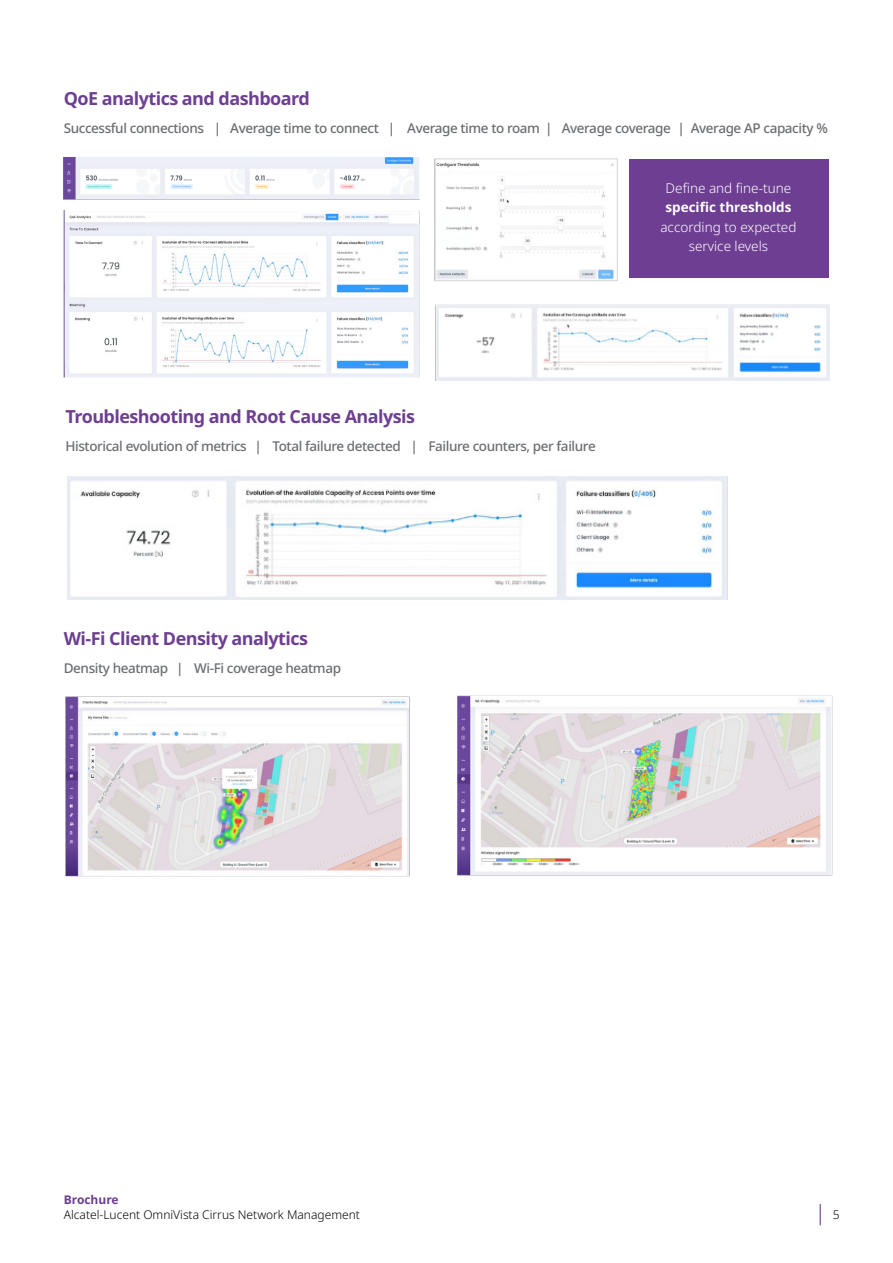
<style>
.page{position:relative;width:893px;height:1263px;background:#fff}
.page>*{position:absolute;margin:0;border:0;box-sizing:border-box;transform-origin:0 0}
.t1{font:700 18px "Noto Sans";letter-spacing:-.03em;color:#6d3e91}
.t2{font:500 13.5px "Noto Sans";letter-spacing:-.03em;color:#6a6d71}
.t3{font:300 13.5px/19.5px "Noto Sans";color:#fff;text-align:center}
.t4{font:700 13.5px "Noto Sans";color:#fff}
.t5{font:300 12px "Noto Sans";color:#000}
.t6{font:700 12px "Noto Sans";color:#6d3e91}
</style>
<div class="page">
<svg style="left:820px;top:1204px;width:1px;height:21px"></svg>
<div style="left:629px;top:159px;width:200px;height:119px;background:#6d3e91"></div>
<img style="left:64px;top:158px;width:355px;height:41px">
<img style="left:434px;top:159px;width:184px;height:122px">
<img style="left:64px;top:210px;width:355px;height:168px">
<img style="left:67px;top:477px;width:661px;height:123px">
<img style="left:436px;top:305px;width:393px;height:75px">
<img style="left:65px;top:697px;width:344px;height:179px">
<img style="left:457px;top:696px;width:376px;height:179px">
<h1 class="t1" style="left:64px;top:86px;width:248px">QoE analytics and dashboard</h1>
<p class="t2" style="left:64px;top:119px;width:766px">Successful connections | Average time to connect | Average time to roam | Average coverage | Average AP capacity %</p>
<h1 class="t1" style="left:65px;top:404px;width:351px">Troubleshooting and Root Cause Analysis</h1>
<p class="t2" style="left:65px;top:437px;width:532px">Historical evolution of metrics | Total failure detected | Failure counters, per failure</p>
<p class="t3" style="left:666px;top:178px;width:127px">Define and fine-tune</p>
<p class="t4" style="left:665px;top:198px;width:127px">specific thresholds</p>
<p class="t3" style="left:660px;top:217px;width:138px">according to expected service levels</p>
<h1 class="t1" style="left:64px;top:625px;width:246px">Wi-Fi Client Density analytics</h1>
<p class="t2" style="left:64px;top:659px;width:279px">Density heatmap | Wi-Fi coverage heatmap</p>
<p class="t6" style="left:64px;top:1191px;width:56px">Brochure</p>
<p class="t5" style="left:64px;top:1206px;width:298px">Alcatel-Lucent OmniVista Cirrus Network Management</p>
<p class="t5" style="left:833px;top:1206px;width:8px">5</p>
</div>
